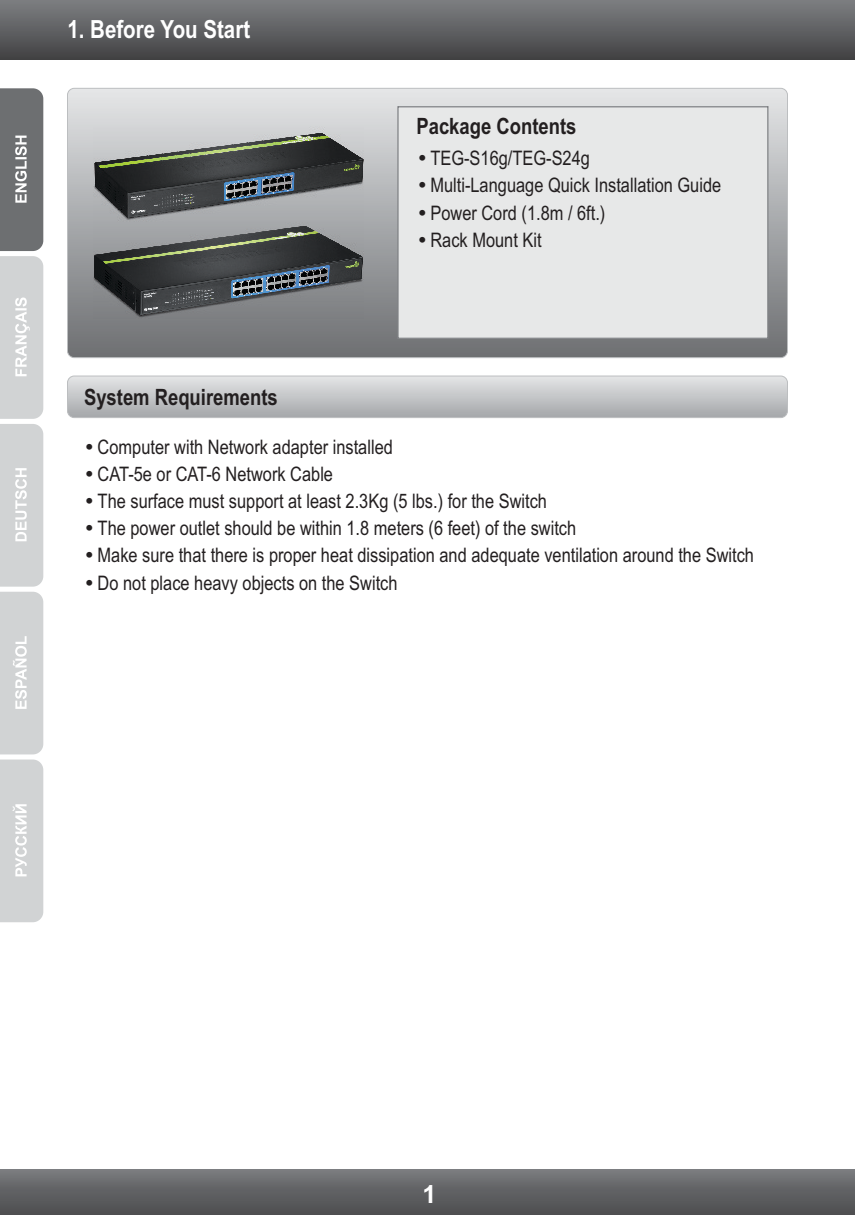
<style>
.page{position:relative;width:855px;height:1215px;background:#fff}
.page>*{position:absolute;margin:0;border:0;box-sizing:border-box;transform-origin:0 0}
.t1{font:700 25px "Arial Narrow";color:#fff}
.t2{font:700 25px "Arial";color:#fff}
.t3{font:700 22.5px "Arial Narrow";color:#231f20}
.t4{font:20px/27.2px "Arial Narrow";color:#231f20}
</style>
<div class="page">
<svg style="left:0;top:88px;width:43px;height:666px;background:#bdbfc0"></svg>
<svg style="left:0;top:760px;width:43px;height:162px;background:#d3d5d6"></svg>
<div style="left:0;top:0;width:855px;height:59px;background:linear-gradient(to bottom,#7d7f82,#434244)"></div>
<div style="left:0;top:1170px;width:855px;height:45px;background:linear-gradient(to bottom,#77797c,#4b4c4e)"></div>
<div style="left:68px;top:88px;width:720px;height:270px;background:linear-gradient(to bottom,#e4e5e7,#6c6e71);border-radius:7px"></div>
<div style="left:67px;top:88px;width:721px;height:270px;border:1px solid #bcbec0;border-radius:7px"></div>
<div style="left:397px;top:106px;width:371px;height:233px;background:#e7e8e8"></div>
<div style="left:68px;top:376px;width:720px;height:42px;background:linear-gradient(to bottom,#e4e6e7,#a5a7aa);border-radius:7px"></div>
<div style="left:67px;top:376px;width:721px;height:42px;border:1px solid #bcbec0;border-radius:7px"></div>
<img style="left:93px;top:228px;width:270px;height:91px">
<img style="left:93px;top:126px;width:270px;height:102px">
<svg style="left:419px;top:155px;width:6px;height:6px"></svg>
<svg style="left:419px;top:182px;width:6px;height:6px"></svg>
<svg style="left:419px;top:209px;width:6px;height:6px"></svg>
<svg style="left:419px;top:237px;width:6px;height:5px"></svg>
<p class="t1" style="left:68px;top:20px;width:184px">1. Before You Start</p>
<p class="t3" style="left:416px;top:118px;width:161px">Package Contents</p>
<p class="t4" style="left:430px;top:174px;width:292px">Multi-Language Quick Installation Guide<br>Power Cord (1.8m / 6ft.)<br>Rack Mount Kit</p>
<p class="t4" style="left:430px;top:146px;width:161px">TEG-S16g/TEG-S24g</p>
<p class="t3" style="left:84px;top:389px;width:195px">System Requirements</p>
<p class="t4" style="left:98px;top:435px;width:297px">Computer with Network adapter installed</p>
<p class="t4" style="left:98px;top:462px;width:658px">CAT-5e or CAT-6 Network Cable<br>The surface must support at least 2.3Kg (5 lbs.) for the Switch<br>The power outlet should be within 1.8 meters (6 feet) of the switch<br>Make sure that there is proper heat dissipation and adequate ventilation around the Switch Do not place heavy objects on the Switch</p>
<p class="t2" style="left:423px;top:1185px;width:15px">1</p>
</div>
